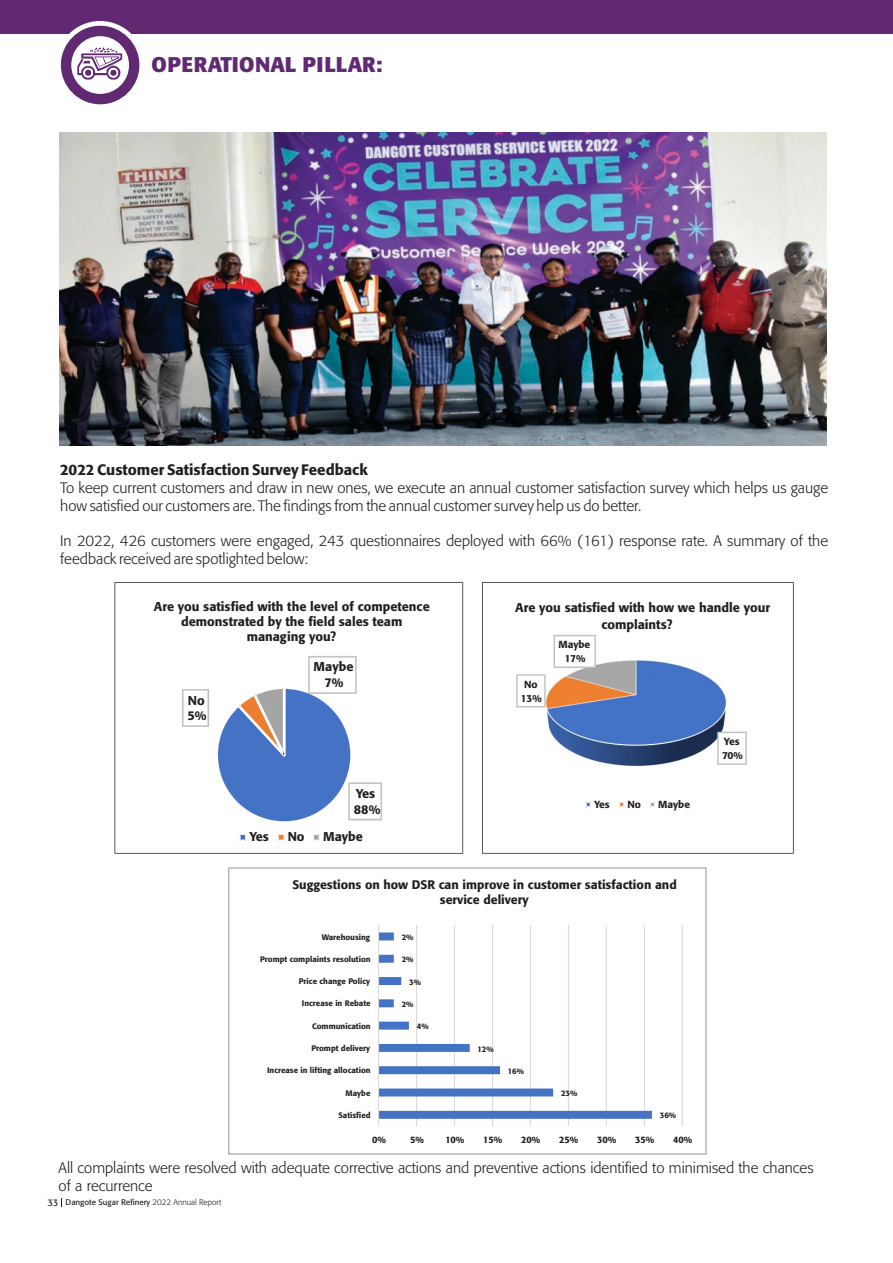
<style>
.page{position:relative;width:893px;height:1263px;background:#fff}
.page>*{position:absolute;margin:0;border:0;box-sizing:border-box;transform-origin:0 0}
.t1{font:700 21px "Formata";letter-spacing:.02em;color:#622973}
.t2{font:300 15px/17.9px "Formata";color:#231f20}
.t3{font:500 15px "Formata";color:#231f20}
.t4{font:500 12.75px/15.9px "Formata";color:#231f20}
.t5{font:500 12.3px/14.5px "Formata";color:#231f20;text-align:center}
.t6{font:500 10.2px/13.8px "Formata";color:#231f20;text-align:center}
.t7{font:500 9.3px "Formata";letter-spacing:-.02em;color:#231f20}
.t8{font:8.1px "Formata";color:#231f20}
.t9{font:500 7.95px "Formata";color:#231f20}
.s1{font-size:9.45px}
.s2{font-weight:300}
</style>
<div class="page">
<div style="left:0;top:0;width:893px;height:33px;background:#622973"></div>
<div style="left:56px;top:21px;width:88px;height:88px;background:#fff;border-radius:50%"></div>
<svg style="left:61px;top:26px;width:78px;height:78px"></svg>
<img style="left:60px;top:133px;width:767px;height:312px">
<svg style="left:482px;top:582px;width:312px;height:272px"></svg>
<svg style="left:114px;top:582px;width:349px;height:272px"></svg>
<svg style="left:228px;top:867px;width:479px;height:287px"></svg>
<h1 class="t1" style="left:152px;top:57px;width:232px">OPERATIONAL PILLAR:</h1>
<p class="t3" style="left:60px;top:464px;width:309px">2022 Customer Satisfaction Survey Feedback</p>
<p class="t2" style="left:60px;top:480px;width:769px">To keep current customers and draw in new ones, we execute an annual customer satisfaction survey which helps us gauge how satisfied our customers are. The findings from the annual customer survey help us do better.</p>
<p class="t2" style="left:60px;top:534px;width:769px">In 2022, 426 customers were engaged, 243 questionnaires deployed with 66% (161) response rate. A summary of the feedback received are spotlighted below:</p>
<p class="t4" style="left:154px;top:600px;width:277px;line-height:14.7px;text-align:center">Are you satisfied with the level of competence demonstrated by the field sales team managing you?</p>
<p class="t4" style="left:188px;top:693px;width:21px">No<br>5%</p>
<p class="t4" style="left:314px;top:660px;width:41px;text-align:center">Maybe<br>7%</p>
<p class="t4" style="left:354px;top:787px;width:28px">Yes<br>88%</p>
<p class="t4" style="left:249px;top:830px;width:21px">Yes</p>
<p class="t4" style="left:288px;top:830px;width:18px">No</p>
<p class="t4" style="left:323px;top:830px;width:41px">Maybe</p>
<p class="t4" style="left:601px;top:600px;width:170px;line-height:16.6px;text-indent:-86px">Are you satisfied with how we handle your complaints?</p>
<p class="t6" style="left:521px;top:678px;width:22px">No<br>13%</p>
<p class="t6" style="left:558px;top:639px;width:33px">Maybe<br>17%</p>
<p class="t6" style="left:594px;top:798px;width:17px">Yes</p>
<p class="t6" style="left:627px;top:798px;width:15px">No</p>
<p class="t6" style="left:658px;top:798px;width:33px">Maybe</p>
<p class="t6" style="left:722px;top:736px;width:22px;text-align:left">Yes<br>70%</p>
<p class="t5" style="left:292px;top:879px;width:386px">Suggestions on how DSR can improve in customer satisfaction and service delivery</p>
<p class="t9" style="left:322px;top:933px;width:50px">Warehousing</p>
<p class="t9" style="left:402px;top:934px;width:13px">2%</p>
<p class="t9" style="left:260px;top:956px;width:112px">Prompt complaints resolution</p>
<p class="t9" style="left:402px;top:956px;width:13px">2%</p>
<p class="t9" style="left:299px;top:978px;width:73px">Price change Policy</p>
<p class="t9" style="left:409px;top:979px;width:13px">3%</p>
<p class="t9" style="left:302px;top:1000px;width:70px">Increase in Rebate</p>
<p class="t9" style="left:402px;top:1001px;width:13px">2%</p>
<p class="t9" style="left:312px;top:1023px;width:60px">Communication</p>
<p class="t9" style="left:417px;top:1023px;width:13px">4%</p>
<p class="t9" style="left:311px;top:1045px;width:60px">Prompt delivery</p>
<p class="t9" style="left:478px;top:1045px;width:18px">12%</p>
<p class="t9" style="left:267px;top:1067px;width:105px">Increase in lifting allocation</p>
<p class="t9" style="left:508px;top:1068px;width:18px">16%</p>
<p class="t9" style="left:346px;top:1089px;width:26px">Maybe</p>
<p class="t9" style="left:561px;top:1090px;width:18px">23%</p>
<p class="t9" style="left:338px;top:1112px;width:34px">Satisfied</p>
<p class="t9" style="left:660px;top:1112px;width:18px">36%</p>
<p class="t7" style="left:372px;top:1136px;width:15px">0%</p>
<p class="t7" style="left:410px;top:1136px;width:15px">5%</p>
<p class="t7" style="left:445px;top:1136px;width:20px">10%</p>
<p class="t7" style="left:483px;top:1136px;width:20px">15%</p>
<p class="t7" style="left:521px;top:1136px;width:21px">20%</p>
<p class="t7" style="left:559px;top:1136px;width:21px">25%</p>
<p class="t7" style="left:597px;top:1136px;width:21px">30%</p>
<p class="t7" style="left:635px;top:1136px;width:21px">35%</p>
<p class="t7" style="left:673px;top:1136px;width:21px">40%</p>
<p class="t2" style="left:59px;top:1160px;width:756px">All complaints were resolved with adequate corrective actions and preventive actions identified to minimised the chances of a recurrence</p>
<p class="t8" style="left:47px;top:1199px;width:175px"><span class="s1">33</span> Dangote Sugar Refinery <span class="s2">2022 Annual Report</span></p>
</div>
